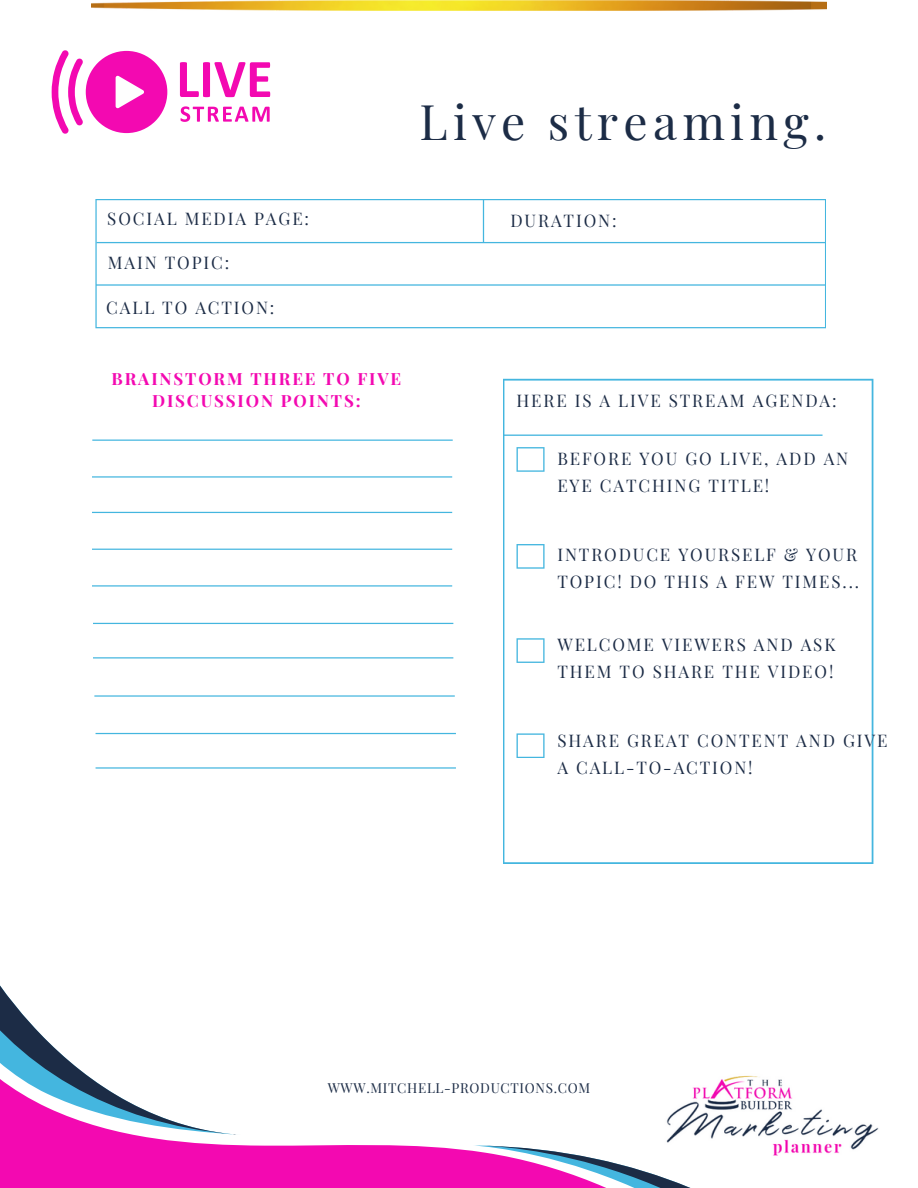
<style>
.page{position:relative;width:918px;height:1188px;background:#fff}
.page>*{position:absolute;margin:0;border:0;box-sizing:border-box;transform-origin:0 0}
.t1{font:48px "Playfair Display";letter-spacing:.11em;color:#1c2c46}
.t2{font:17.1px/27px "Playfair Display";letter-spacing:.11em;color:#1c2c46}
.t3{font:700 16.8px/22.5px "Playfair Display";letter-spacing:.11em;color:#f309b1;text-align:center}
.t4{font:13.5px "Playfair Display";letter-spacing:.05em;color:#1c2c46}
</style>
<div class="page">
<svg style="left:95px;top:199px;width:731px;height:129px"></svg>
<svg style="left:96px;top:284px;width:729px;height:2px"></svg>
<svg style="left:96px;top:199px;width:730px;height:44px"></svg>
<svg style="left:92px;top:440px;width:361px;height:1px"></svg>
<svg style="left:92px;top:476px;width:360px;height:2px"></svg>
<svg style="left:92px;top:512px;width:360px;height:1px"></svg>
<svg style="left:92px;top:549px;width:360px;height:1px"></svg>
<svg style="left:92px;top:585px;width:360px;height:2px"></svg>
<svg style="left:93px;top:623px;width:360px;height:1px"></svg>
<svg style="left:93px;top:657px;width:360px;height:2px"></svg>
<svg style="left:503px;top:379px;width:370px;height:485px"></svg>
<svg style="left:503px;top:435px;width:320px;height:1px"></svg>
<svg style="left:517px;top:447px;width:28px;height:25px"></svg>
<svg style="left:517px;top:544px;width:28px;height:25px"></svg>
<svg style="left:517px;top:638px;width:28px;height:25px"></svg>
<svg style="left:517px;top:733px;width:28px;height:25px"></svg>
<svg style="left:94px;top:695px;width:361px;height:2px"></svg>
<svg style="left:96px;top:733px;width:360px;height:1px"></svg>
<svg style="left:96px;top:767px;width:360px;height:2px"></svg>
<svg style="left:0;top:1135px;width:473px;height:53px;background:#f429bb"></svg>
<svg style="left:473px;top:1145px;width:218px;height:43px"></svg>
<svg style="left:0;top:985px;width:230px;height:149px"></svg>
<svg style="left:52px;top:50px;width:115px;height:84px"></svg>
<svg style="left:180px;top:62px;width:90px;height:35px"></svg>
<svg style="left:181px;top:106px;width:89px;height:16px"></svg>
<img style="left:654px;top:1075px;width:225px;height:87px">
<img style="left:92px;top:0;width:734px;height:10px">
<h1 class="t1" style="left:420px;top:88px;width:408px">Live streaming.</h1>
<p class="t2" style="left:107px;top:205px;width:203px">SOCIAL MEDIA PAGE:</p>
<p class="t2" style="left:108px;top:248px;width:123px">MAIN TOPIC:</p>
<p class="t2" style="left:106px;top:294px;width:170px">CALL TO ACTION:</p>
<p class="t3" style="left:112px;top:367px;width:291px">BRAINSTORM THREE TO FIVE<br>DISCUSSION POINTS:</p>
<p class="t2" style="left:510px;top:206px;width:108px">DURATION:</p>
<p class="t2" style="left:517px;top:387px;width:322px">HERE IS A LIVE STREAM AGENDA:</p>
<p class="t2" style="left:557px;top:444px;width:292px">BEFORE YOU GO LIVE, ADD AN<br>EYE CATCHING TITLE!</p>
<p class="t2" style="left:557px;top:541px;width:303px">INTRODUCE YOURSELF &amp; YOUR<br>TOPIC! DO THIS A FEW TIMES...</p>
<p class="t2" style="left:557px;top:630px;width:280px">WELCOME VIEWERS AND ASK<br>THEM TO SHARE THE VIDEO!</p>
<p class="t2" style="left:557px;top:727px;width:332px">SHARE GREAT CONTENT AND GIVE<br>A CALL-TO-ACTION!</p>
<p class="t4" style="left:328px;top:1078px;width:264px">WWW.MITCHELL-PRODUCTIONS.COM</p>
</div>
